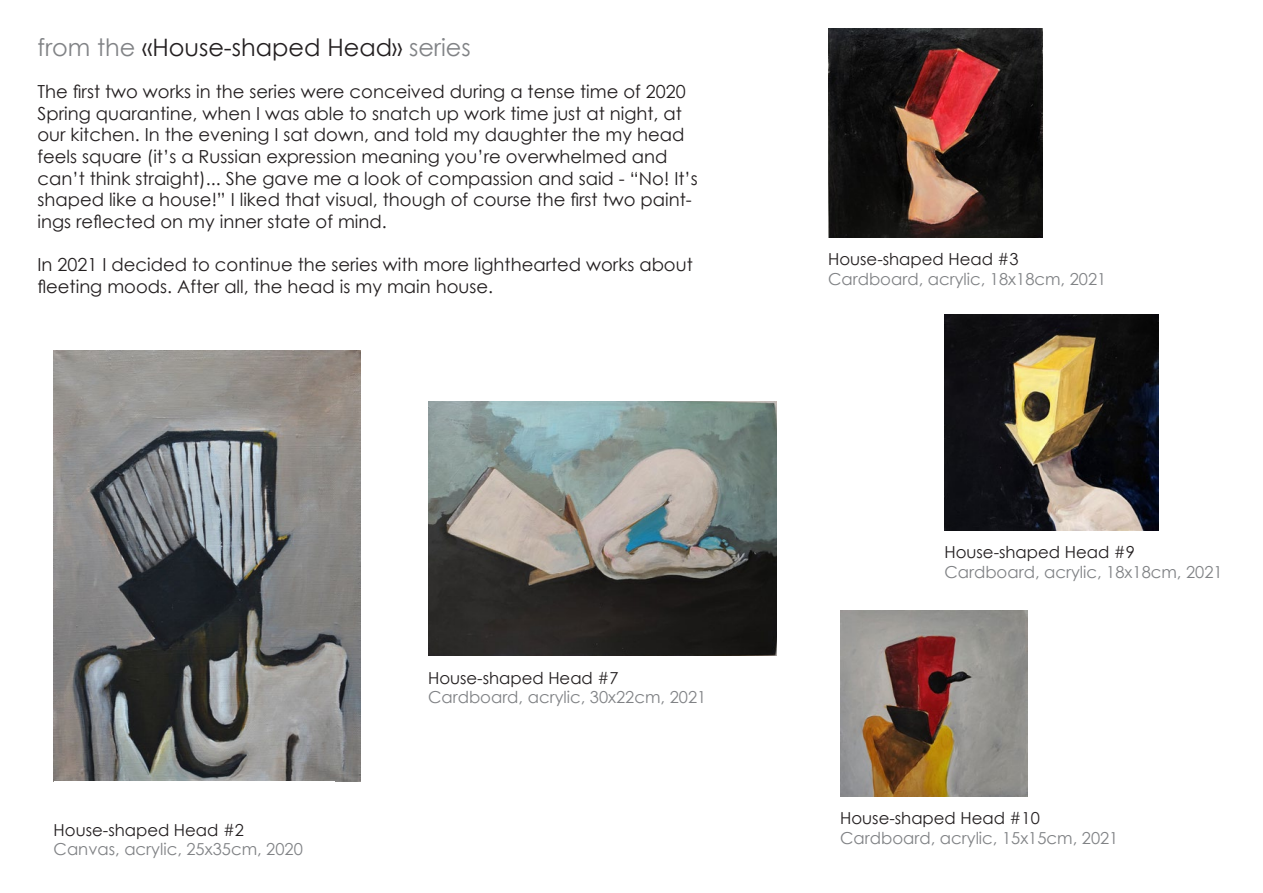
<style>
.page{position:relative;width:1263px;height:893px;background:#fff}
.page>*{position:absolute;margin:0;border:0;box-sizing:border-box;transform-origin:0 0}
.t1{font:24px "Century Gothic";color:#231f20}
.t2{font:18px/21.6px "Century Gothic";color:#231f20}
.t3{font:16.5px "Century Gothic";color:#808285}
.t4{font:16.5px "Century Gothic";color:#231f20}
.s1{color:#818386}
</style>
<div class="page">
<img style="left:54px;top:350px;width:307px;height:431px">
<img style="left:828px;top:29px;width:215px;height:208px">
<img style="left:428px;top:402px;width:348px;height:254px">
<img style="left:840px;top:610px;width:187px;height:186px">
<img style="left:944px;top:315px;width:214px;height:216px">
<p class="t1" style="left:38px;top:30px;width:435px"><span class="s1">from the</span> «House-shaped Head» <span class="s1">series</span></p>
<p class="t2" style="left:38px;top:81px;width:662px">The first two works in the series were conceived during a tense time of 2020<br>Spring quarantine, when I was able to snatch up work time just at night, at our kitchen. In the evening I sat down, and told my daughter the my head feels square (it’s a Russian expression meaning you’re overwhelmed and can’t think straight)... She gave me a look of compassion and said - “No! It’s shaped like a house!” I liked that visual, though of course the first two paint&shy;ings reflected on my inner state of mind.</p>
<p class="t2" style="left:38px;top:253px;width:657px">In 2021 I decided to continue the series with more lighthearted works about fleeting moods. After all, the head is my main house.</p>
<p class="t4" style="left:54px;top:818px;width:192px">House-shaped Head #2</p>
<p class="t3" style="left:54px;top:838px;width:251px">Canvas, acrylic, 25х35cm, 2020</p>
<p class="t4" style="left:428px;top:666px;width:192px">House-shaped Head #7</p>
<p class="t3" style="left:428px;top:686px;width:280px">Cardboard, acrylic, 30х22cm, 2021</p>
<p class="t4" style="left:828px;top:247px;width:192px">House-shaped Head #3</p>
<p class="t3" style="left:828px;top:267px;width:280px">Cardboard, acrylic, 18х18cm, 2021</p>
<p class="t4" style="left:944px;top:541px;width:192px">House-shaped Head #9</p>
<p class="t3" style="left:944px;top:561px;width:280px">Cardboard, acrylic, 18х18cm, 2021</p>
<p class="t4" style="left:840px;top:807px;width:201px">House-shaped Head #10</p>
<p class="t3" style="left:840px;top:826px;width:280px">Cardboard, acrylic, 15х15cm, 2021</p>
</div>
